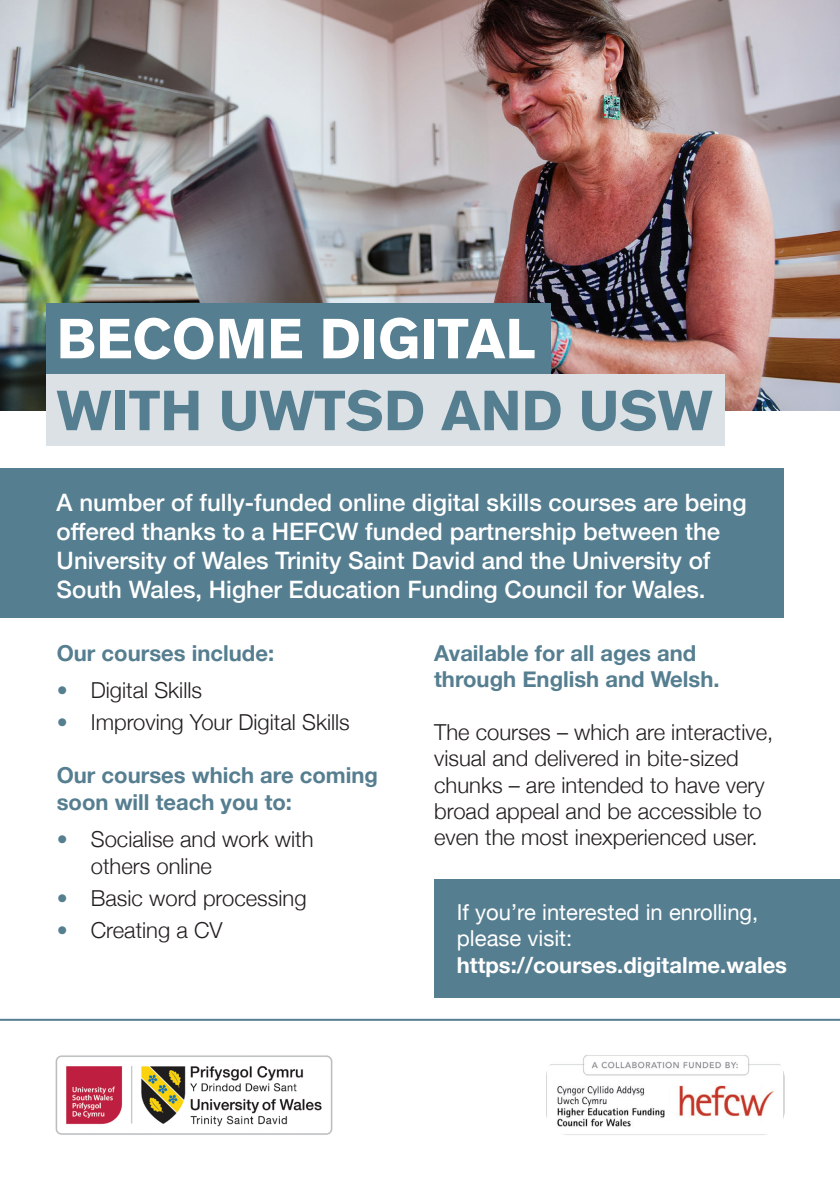
<style>
.page{position:relative;width:840px;height:1191px;background:#fff}
.page>*{position:absolute;margin:0;border:0;box-sizing:border-box;transform-origin:0 0}
.t1{font:700 55.8px "Akzidenz Grotesk BQ";color:#557e90}
.t2{font:700 55.8px "Akzidenz Grotesk BQ";color:#fff}
.t3{font:500 24px/28.8px "Helvetica Neue";color:#fff}
.t4{font:300 22px/26.4px "Helvetica Neue";color:#231f20}
.t5{font:700 22px/26.4px "Helvetica Neue";color:#557e90}
.t6{font:22px/26.4px "Helvetica Neue";color:#fff}
.t7{font:700 22px "Helvetica Neue";color:#fff}
.s1{color:#557e90}
</style>
<div class="page">
<img style="left:0;top:0;width:839px;height:410px">
<div style="left:46px;top:303px;width:504px;height:71px;background:#557e90"></div>
<div style="left:46px;top:374px;width:678px;height:72px;background:#dbe1e4"></div>
<img style="left:546px;top:1055px;width:238px;height:80px">
<img style="left:55px;top:1055px;width:278px;height:80px">
<div style="left:0;top:468px;width:782px;height:149px;background:#557e90"></div>
<div style="left:434px;top:878px;width:405px;height:119px;background:#557e90"></div>
<hr style="left:0;top:1018px;width:839px;height:2px;background:#557e90">
<h1 class="t2" style="left:57px;top:306px;width:480px">BECOME DIGITAL</h1>
<h1 class="t1" style="left:57px;top:378px;width:657px">WITH UWTSD AND USW</h1>
<p class="t3" style="left:57px;top:486px;width:691px">A number of fully-funded online digital skills courses are being offered thanks to a HEFCW funded partnership between the University of Wales Trinity Saint David and the University of South Wales, Higher Education Funding Council for Wales.</p>
<p class="t5" style="left:57px;top:640px;width:219px">Our courses include:</p>
<p class="t4" style="left:57px;top:675px;width:147px"><span class="s1">•</span> Digital Skills</p>
<p class="t4" style="left:57px;top:707px;width:294px"><span class="s1">•</span> Improving Your Digital Skills</p>
<p class="t5" style="left:57px;top:762px;width:322px">Our courses which are coming soon will teach you to:</p>
<p class="t4" style="left:91px;top:824px;width:224px;text-indent:-34px"><span class="s1">•</span> Socialise and work with others online</p>
<p class="t4" style="left:57px;top:883px;width:251px"><span class="s1">•</span> Basic word processing</p>
<p class="t4" style="left:57px;top:915px;width:167px"><span class="s1">•</span> Creating a CV</p>
<p class="t5" style="left:434px;top:640px;width:287px">Available for all ages and through English and Welsh.</p>
<p class="t4" style="left:434px;top:717px;width:340px">The courses – which are interactive, visual and delivered in bite-sized chunks – are intended to have very broad appeal and be accessible to even the most inexperienced user.</p>
<p class="t6" style="left:456px;top:900px;width:303px">If you’re interested in enrolling, please visit:</p>
<p class="t7" style="left:456px;top:947px;width:331px">https://courses.digitalme.wales</p>
</div>
